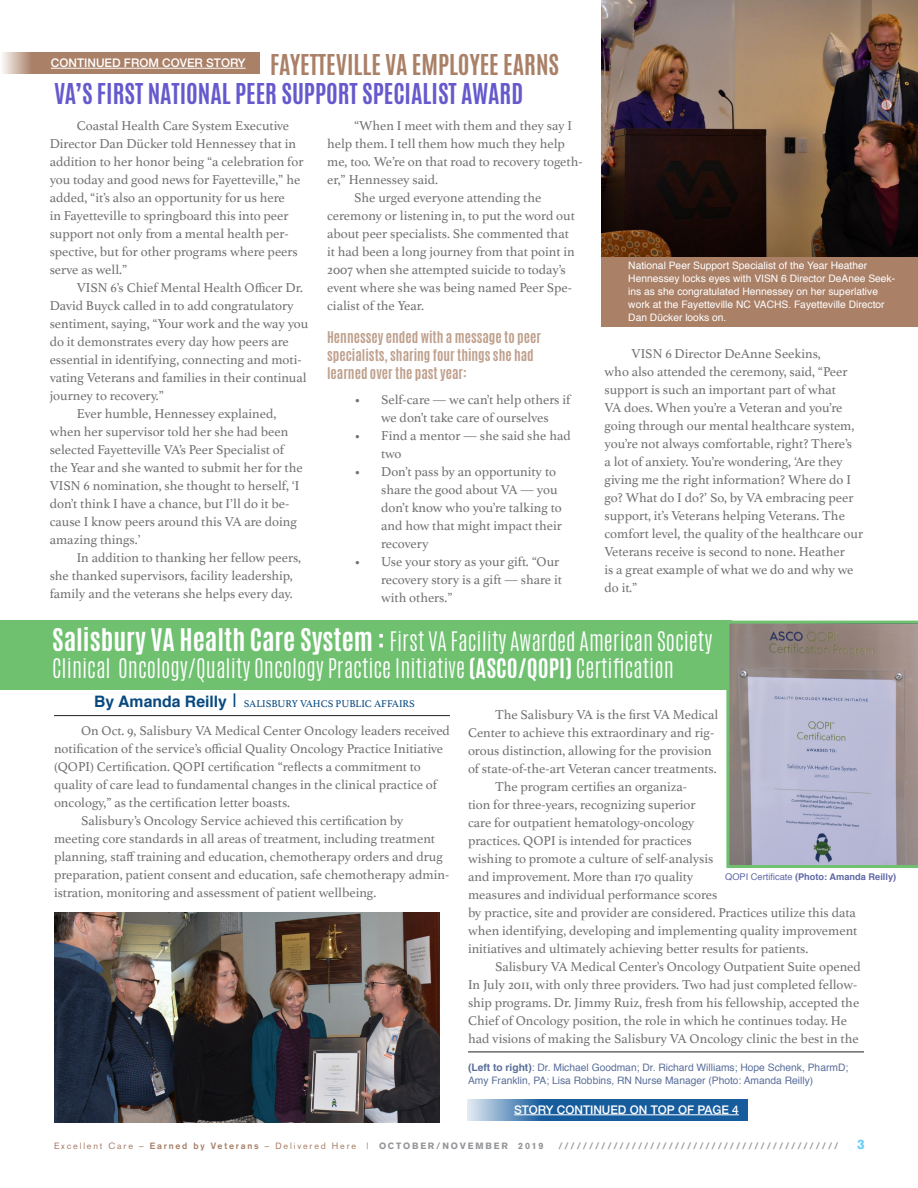
<style>
.page{position:relative;width:918px;height:1188px;background:#fff}
.page>*{position:absolute;margin:0;border:0;box-sizing:border-box;transform-origin:0 0}
.t1{font:700 24px/28.5px "Antonio";color:#6659cd}
.t2{font:300 22.5px/27px "Antonio";color:#fff}
.Main_Paragraph_Syle{font:13.5px/18px "Athelas";color:#717171}
.Main_Paragraph_Syle-2{font:700 13.5px/18px "Antonio";color:#bfa08d}
.t3{font:900 13.5px "Akzidenz Grotesk";color:#6bcff6}
.Main_Paragraph_Syle-3{font:500 11.85px "Helvetica Neue";color:#fff}
.Byline_Style_1{font:10.35px "Athelas";color:#08497f}
.t4{font:10.2px/12.9px "Helvetica";color:#fff}
.t5{font:10.2px/12.9px "Helvetica";color:#596e9a}
.t6{font:700 9.3px "Helvetica";color:#6168a7}
.t7{font:9px "Akzidenz Grotesk";letter-spacing:.2em;color:#a77e68}
.t8{font:900 9px "Akzidenz Grotesk";color:#939598}
.s1{color:#aa8067}
.s2{font-weight:700;font-size:26.1px}
.s3{font-weight:700}
.s4{font-family:"Helvetica";font-weight:700;font-size:15.75px}
.s5{font-family:"Helvetica";font-size:18.9px}
.s6{font-weight:400}
.s7{font-weight:900;color:#939598}
</style>
<div class="page">
<div style="left:0;top:621px;width:732px;height:69px;background:#6fc170"></div>
<img style="left:54px;top:912px;width:385px;height:210px">
<svg style="left:468px;top:1099px;width:280px;height:22px;background:#3874ab"></svg>
<hr style="left:514px;top:1115px;width:225px;height:1px;background:#fff">
<svg style="left:2px;top:52px;width:258px;height:22px;background:#af8871"></svg>
<hr style="left:51px;top:68px;width:195px;height:1px;background:#fff">
<img style="left:602px;top:0;width:316px;height:257px">
<div style="left:602px;top:257px;width:316px;height:70px;background:#aa8067"></div>
<hr style="left:468px;top:1052px;width:396px;height:1px;background:#231f20">
<svg style="left:726px;top:621px;width:192px;height:247px;background:#a6a4ae"></svg>
<hr style="left:54px;top:715px;width:396px;height:1px;background:#231f20">
<p class="t1" style="left:54px;top:51px;width:507px;text-indent:216px"><span class="s1">FAYETTEVILLE VA EMPLOYEE EARNS<br></span>VA’S FIRST NATIONAL PEER SUPPORT SPECIALIST AWARD</p>
<p class="Main_Paragraph_Syle" style="left:50px;top:116px;width:255px;text-indent:27px">Coastal Health Care System Executive Director Dan Dücker told Hennessey that in addition to her honor being “a celebration for you today and good news for Fayetteville,” he added, “it’s also an opportunity for us here<br>in Fayetteville to springboard this into peer support not only from a mental health per&shy;spective, but for other programs where peers serve as well.”</p>
<p class="Main_Paragraph_Syle" style="left:50px;top:278px;width:260px;text-indent:27px">VISN 6’s Chief Mental Health Officer Dr.<br>David Buyck called in to add congratulatory sentiment, saying, “Your work and the way you do it demonstrates every day how peers are essential in identifying, connecting and moti&shy;vating Veterans and families in their continual journey to recovery.”</p>
<p class="Main_Paragraph_Syle" style="left:50px;top:404px;width:254px;text-indent:27px">Ever humble, Hennessey explained, when her supervisor told her she had been selected Fayetteville VA’s Peer Specialist of the Year and she wanted to submit her for the VISN 6 nomination, she thought to herself, ‘I don’t think I have a chance, but I’ll do it be&shy;cause I know peers around this VA are doing amazing things.’</p>
<p class="Main_Paragraph_Syle" style="left:50px;top:548px;width:253px;text-indent:27px">In addition to thanking her fellow peers, she thanked supervisors, facility leadership, family and the veterans she helps every day.</p>
<p class="Main_Paragraph_Syle-3" style="left:51px;top:54px;width:196px">CONTINUED FROM COVER STORY</p>
<p class="Main_Paragraph_Syle" style="left:327px;top:116px;width:257px;text-indent:27px">“When I meet with them and they say I help them. I tell them how much they help me, too. We’re on that road to recovery togeth&shy;er,” Hennessey said.</p>
<p class="Main_Paragraph_Syle" style="left:327px;top:188px;width:249px;text-indent:27px">She urged everyone attending the ceremony or listening in, to put the word out about peer specialists. She commented that it had been a long journey from that point in 2007 when she attempted suicide to today’s event where she was being named Peer Spe&shy;cialist of the Year.</p>
<p class="Main_Paragraph_Syle-2" style="left:327px;top:328px;width:215px">Hennessey ended with a message to peer specialists, sharing four things she had learned over the past year:</p>
<p class="Main_Paragraph_Syle" style="left:354px;top:390px;width:218px;text-align:center">• Self-care — we can’t help others if we don’t take care of ourselves</p>
<p class="Main_Paragraph_Syle" style="left:381px;top:426px;width:191px;text-indent:-27px">• Find a mentor — she said she had two</p>
<p class="Main_Paragraph_Syle" style="left:381px;top:462px;width:182px;text-indent:-27px">• Don’t pass by an opportunity to share the good about VA — you don’t know who you’re talking to and how that might impact their recovery</p>
<p class="Main_Paragraph_Syle" style="left:381px;top:552px;width:182px;text-indent:-27px">• Use your story as your gift. “Our recovery story is a gift — share it with others.”</p>
<p class="t4" style="left:628px;top:260px;width:268px">National Peer Support Specialist of the Year Heather Hennessey locks eyes with VISN 6 Director DeAnee Seek&shy;ins as she congratulated Hennessey on her superlative work at the Fayetteville NC VACHS. Fayetteville Director Dan Dücker looks on.</p>
<p class="Main_Paragraph_Syle" style="left:605px;top:344px;width:260px;text-indent:27px">VISN 6 Director DeAnne Seekins,<br>who also attended the ceremony, said, “Peer support is such an important part of what<br>VA does. When you’re a Veteran and you’re going through our mental healthcare system, you’re not always comfortable, right? There’s<br>a lot of anxiety. You’re wondering, ‘Are they giving me the right information? Where do I go? What do I do?’ So, by VA embracing peer support, it’s Veterans helping Veterans. The comfort level, the quality of the healthcare our Veterans receive is second to none. Heather<br>is a great example of what we do and why we do it.”</p>
<p class="t2" style="left:52px;top:628px;width:662px"><span class="s2">Salisbury VA Health Care System :</span> First VA Facility Awarded American Society<br>Clinical Oncology/Quality Oncology Practice Initiative <span class="s3">(ASCO/QOPI)</span> Certification</p>
<p class="Byline_Style_1" style="left:94px;top:695px;width:322px"><span class="s4">By Amanda Reilly</span> <span class="s5">|</span> SALISBURY VAHCS PUBLIC AFFAIRS</p>
<p class="Main_Paragraph_Syle" style="left:54px;top:721px;width:397px;text-indent:27px">On Oct. 9, Salisbury VA Medical Center Oncology leaders received notification of the service’s official Quality Oncology Practice Initiative (QOPI) Certification. QOPI certification “reflects a commitment to quality of care lead to fundamental changes in the clinical practice of oncology,” as the certification letter boasts.</p>
<p class="Main_Paragraph_Syle" style="left:54px;top:811px;width:397px;text-indent:27px">Salisbury’s Oncology Service achieved this certification by meeting core standards in all areas of treatment, including treatment planning, staff training and education, chemotherapy orders and drug preparation, patient consent and education, safe chemotherapy admin&shy;istration, monitoring and assessment of patient wellbeing.</p>
<p class="Main_Paragraph_Syle" style="left:468px;top:705px;width:252px;text-indent:27px">The Salisbury VA is the first VA Medical Center to achieve this extraordinary and rig&shy;orous distinction, allowing for the provision of state-of-the-art Veteran cancer treatments.</p>
<p class="Main_Paragraph_Syle" style="left:468px;top:777px;width:391px;text-indent:27px">The program certifies an organiza-<br>tion for three-years, recognizing superior<br>care for outpatient hematology-oncology<br>practices. QOPI is intended for practices<br>wishing to promote a culture of self-analysis<br>and improvement. More than 170 quality<br>measures and individual performance scores<br>by practice, site and provider are considered. Practices utilize this data when identifying, developing and implementing quality improvement initiatives and ultimately achieving better results for patients.</p>
<p class="Main_Paragraph_Syle" style="left:468px;top:957px;width:394px;text-indent:27px">Salisbury VA Medical Center’s Oncology Outpatient Suite opened In July 2011, with only three providers. Two had just completed fellow&shy;ship programs. Dr. Jimmy Ruiz, fresh from his fellowship, accepted the Chief of Oncology position, the role in which he continues today. He had visions of making the Salisbury VA Oncology clinic the best in the</p>
<p class="t6" style="left:725px;top:869px;width:173px"><span class="s6">QOPI Certificate</span> (Photo: Amanda Reilly)</p>
<p class="t5" style="left:468px;top:1061px;width:382px"><span class="s3">(Left to right)</span>: Dr. Michael Goodman; Dr. Richard Williams; Hope Schenk, PharmD;<br>Amy Franklin, PA; Lisa Robbins, RN Nurse Manager (Photo: Amanda Reilly)</p>
<p class="Main_Paragraph_Syle-3" style="left:514px;top:1100px;width:226px">STORY CONTINUED ON TOP OF PAGE 4</p>
<p class="t7" style="left:54px;top:1140px;width:491px">Excellent Care – <span class="s3">Earned by Veterans</span> – Delivered Here | <span class="s7">OCTOBER/NOVEMBER 2019</span></p>
<p class="t8" style="left:558px;top:1140px;width:282px">//////////////////////////////////////////////</p>
<p class="t3" style="left:857px;top:1136px;width:9px">3</p>
</div>
